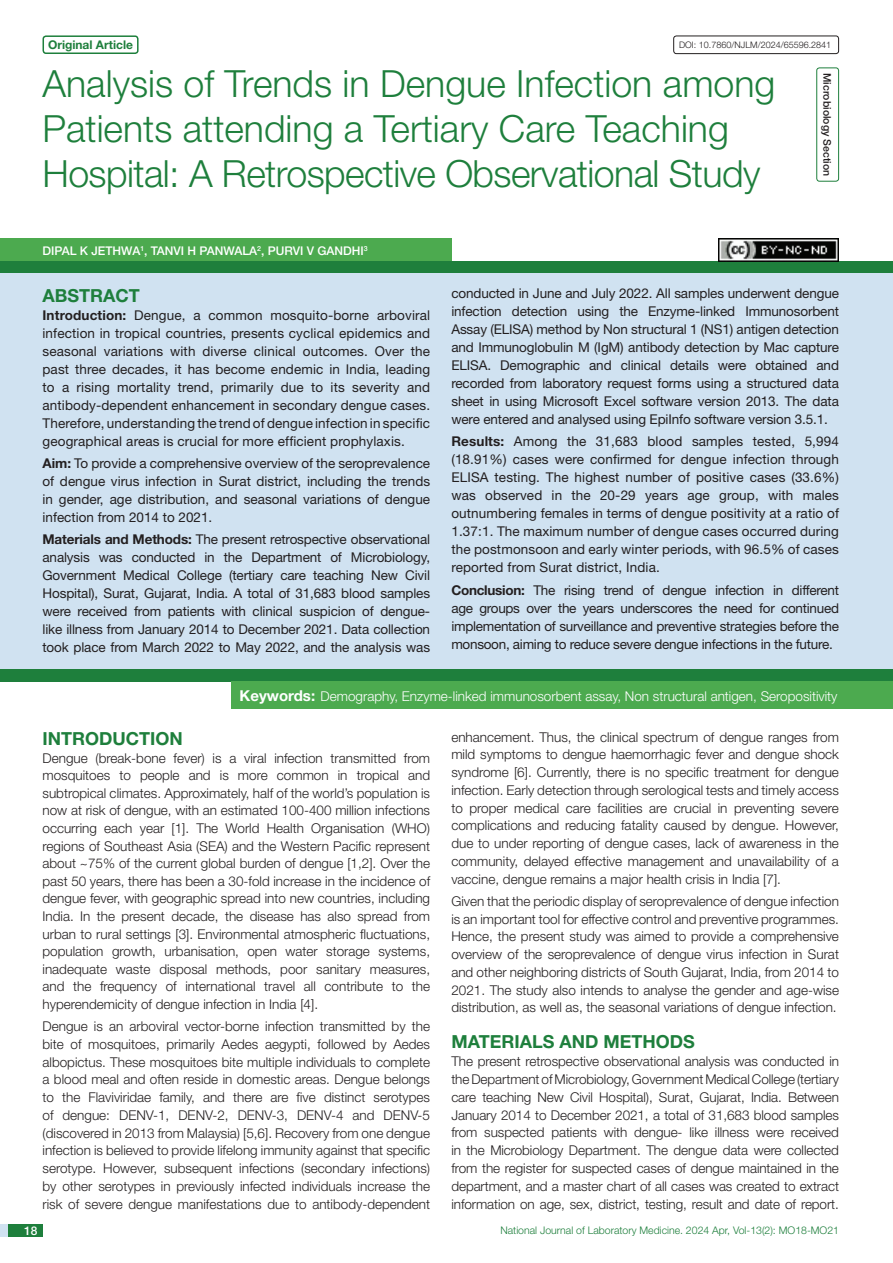
<style>
.page{position:relative;width:893px;height:1263px;background:#fff}
.page>*{position:absolute;margin:0;border:0;box-sizing:border-box;transform-origin:0 0}
.t1{font:300 37.5px/45px "Helvetica Neue";color:#1e7f3c}
.Heading{font:700 18px "Helvetica Neue";color:#1e7f3c}
.Abstract_head{font:700 18px "Helvetica Neue";color:#1e7f3c}
.Body_text{font:300 13.5px/17.7px "Helvetica Neue";color:#231f20;text-align:justify}
.Abstract_Text{font:13.5px/18px "Helvetica Neue";letter-spacing:-.01em;color:#231f20;text-align:justify}
.Key_words{font:300 13.5px "Helvetica Neue";color:#fff}
.Author{font:500 12px "Helvetica Neue";color:#fff}
.t2{font:700 12px "Helvetica Neue";color:#1e7f3c}
.t3{font:300 10.5px "Helvetica Neue";color:#1e7f3c}
.section{font:500 10.5px "Helvetica Neue";color:#231f20}
.t4{font:300 9px "Helvetica Neue";color:#231f20}
.s1{font-weight:700}
.s2{font-weight:700;font-size:15px}
</style>
<div class="page">
<div style="left:0;top:1224px;width:43px;height:13px;background:#d0e2f1"></div>
<div style="left:8px;top:1224px;width:35px;height:13px;background:#1e7f3c"></div>
<div style="left:816px;top:67px;width:23px;height:115px;border:1px solid #1e7f3c;border-radius:3px"></div>
<div style="left:43px;top:35px;width:96px;height:19px;border:2px solid #1e7f3c;border-radius:3px"></div>
<div style="left:673px;top:36px;width:166px;height:18px;border:1px solid #231f20;border-radius:3px"></div>
<div style="left:0;top:261px;width:893px;height:12px;background:#1e7f3c"></div>
<div style="left:0;top:669px;width:892px;height:12px;background:#1e7f3c"></div>
<div style="left:0;top:238px;width:451px;height:23px;background:#4caa4f"></div>
<div style="left:0;top:273px;width:893px;height:396px;background:#d0e2f1"></div>
<div style="left:231px;top:681px;width:662px;height:28px;background:#4caa4f"></div>
<img style="left:719px;top:239px;width:120px;height:22px">
<p class="t2" style="left:48px;top:37px;width:87px">Original Article</p>
<p class="t4" style="left:679px;top:39px;width:154px">DOI: 10.7860/NJLM/2024/65596.2841</p>
<p class="t1" style="left:43px;top:60px;width:734px">Analysis of Trends in Dengue Infection among<br>Patients attending a Tertiary Care Teaching<br>Hospital: A Retrospective Observational Study</p>
<p class="Author" style="left:43px;top:243px;width:201px">DIPAL K JETHWA<sup>1</sup>, TANVI H PANWALA</p>
<p class="Author" style="left:257px;top:243px;width:112px"><sup>2</sup>, PURVI V GANDHI <sup>3</sup></p>
<p class="section" style="left:834px;top:73px;width:104px;rotate:90deg">MICROBIOLOGY SECTION</p>
<p class="Abstract_head" style="left:43px;top:284px;width:99px">ABSTRACT</p>
<p class="Abstract_Text" style="left:43px;top:306px;width:389px"><span class="s1">Introduction:</span> Dengue, a common mosquito-borne arboviral infection in tropical countries, presents cyclical epidemics and seasonal variations with diverse clinical outcomes. Over the past three decades, it has become endemic in India, leading to a rising mortality trend, primarily due to its severity and antibody-dependent enhancement in secondary dengue cases.<br>Therefore, understanding the trend of dengue infection in specific geographical areas is crucial for more efficient prophylaxis.</p>
<p class="Abstract_Text" style="left:43px;top:454px;width:389px"><span class="s1">Aim:</span> To provide a comprehensive overview of the seroprevalence of dengue virus infection in Surat district, including the trends in gender, age distribution, and seasonal variations of dengue infection from 2014 to 2021.</p>
<p class="Abstract_Text" style="left:43px;top:530px;width:389px"><span class="s1">Materials and Methods:</span> The present retrospective observational analysis was conducted in the Department of Microbiology, Government Medical College (tertiary care teaching New Civil Hospital), Surat, Gujarat, India. A total of 31,683 blood samples were received from patients with clinical suspicion of dengue&shy;like illness from January 2014 to December 2021. Data collection took place from March 2022 to May 2022, and the analysis was</p>
<p class="Abstract_Text" style="left:451px;top:284px;width:389px">conducted in June and July 2022. All samples underwent dengue infection detection using the Enzyme-linked Immunosorbent Assay (ELISA) method by Non structural 1 (NS1) antigen detection and Immunoglobulin M (IgM) antibody detection by Mac capture ELISA. Demographic and clinical details were obtained and recorded from laboratory request forms using a structured data sheet in using Microsoft Excel software version 2013. The data were entered and analysed using EpiInfo software version 3.5.1.</p>
<p class="Abstract_Text" style="left:451px;top:432px;width:389px"><span class="s1">Results:</span> Among the 31,683 blood samples tested, 5,994 (18.91%) cases were confirmed for dengue infection through ELISA testing. The highest number of positive cases (33.6%) was observed in the 20-29 years age group, with males outnumbering females in terms of dengue positivity at a ratio of 1.37:1. The maximum number of dengue cases occurred during the postmonsoon and early winter periods, with 96.5% of cases reported from Surat district, India.</p>
<p class="Abstract_Text" style="left:451px;top:581px;width:389px"><span class="s1">Conclusion:</span> The rising trend of dengue infection in different age groups over the years underscores the need for continued implementation of surveillance and preventive strategies before the monsoon, aiming to reduce severe dengue infections in the future.</p>
<p class="Key_words" style="left:240px;top:688px;width:599px"><span class="s2">Keywords:</span> Demography, Enzyme-linked immunosorbent assay, Non structural antigen, Seropositivity</p>
<p class="Heading" style="left:43px;top:727px;width:142px">INTRODUCTION</p>
<p class="Body_text" style="left:43px;top:749px;width:389px">Dengue (break-bone fever) is a viral infection transmitted from mosquitoes to people and is more common in tropical and subtropical climates. Approximately, half of the world’s population is now at risk of dengue, with an estimated 100-400 million infections occurring each year [1]. The World Health Organisation (WHO) regions of Southeast Asia (SEA) and the Western Pacific represent about ~75% of the current global burden of dengue [1,2]. Over the past 50 years, there has been a 30-fold increase in the incidence of dengue fever, with geographic spread into new countries, including India. In the present decade, the disease has also spread from urban to rural settings [3]. Environmental atmospheric fluctuations, population growth, urbanisation, open water storage systems, inadequate waste disposal methods, poor sanitary measures, and the frequency of international travel all contribute to the hyperendemicity of dengue infection in India [4].</p>
<p class="Body_text" style="left:43px;top:1017px;width:389px">Dengue is an arboviral vector-borne infection transmitted by the bite of mosquitoes, primarily Aedes aegypti, followed by Aedes albopictus. These mosquitoes bite multiple individuals to complete a blood meal and often reside in domestic areas. Dengue belongs to the Flaviviridae family, and there are five distinct serotypes of dengue: DENV-1, DENV-2, DENV-3, DENV-4 and DENV-5 (discovered in 2013 from Malaysia) [5,6]. Recovery from one dengue infection is believed to provide lifelong immunity against that specific serotype. However, subsequent infections (secondary infections) by other serotypes in previously infected individuals increase the risk of severe dengue manifestations due to antibody-dependent</p>
<p class="Author" style="left:24px;top:1223px;width:15px">18</p>
<p class="Body_text" style="left:451px;top:728px;width:389px">enhancement. Thus, the clinical spectrum of dengue ranges from mild symptoms to dengue haemorrhagic fever and dengue shock syndrome [6]. Currently, there is no specific treatment for dengue infection. Early detection through serological tests and timely access to proper medical care facilities are crucial in preventing severe complications and reducing fatality caused by dengue. However, due to under reporting of dengue cases, lack of awareness in the community, delayed effective management and unavailability of a vaccine, dengue remains a major health crisis in India [7].</p>
<p class="Body_text" style="left:451px;top:892px;width:389px">Given that the periodic display of seroprevalence of dengue infection is an important tool for effective control and preventive programmes.<br>Hence, the present study was aimed to provide a comprehensive overview of the seroprevalence of dengue virus infection in Surat and other neighboring districts of South Gujarat, India, from 2014 to 2021. The study also intends to analyse the gender and age-wise distribution, as well as, the seasonal variations of dengue infection.</p>
<p class="Heading" style="left:451px;top:1030px;width:245px">MATERIALS AND METHODS</p>
<p class="Body_text" style="left:451px;top:1052px;width:389px">The present retrospective observational analysis was conducted in the Department of Microbiology, Government Medical College (tertiary care teaching New Civil Hospital), Surat, Gujarat, India. Between January 2014 to December 2021, a total of 31,683 blood samples from suspected patients with dengue- like illness were received in the Microbiology Department. The dengue data were collected from the register for suspected cases of dengue maintained in the department, and a master chart of all cases was created to extract information on age, sex, district, testing, result and date of report.</p>
<p class="t3" style="left:500px;top:1224px;width:340px">National Journal of Laboratory Medicine. 2024 Apr, Vol-13(2): MO18-MO21</p>
</div>
